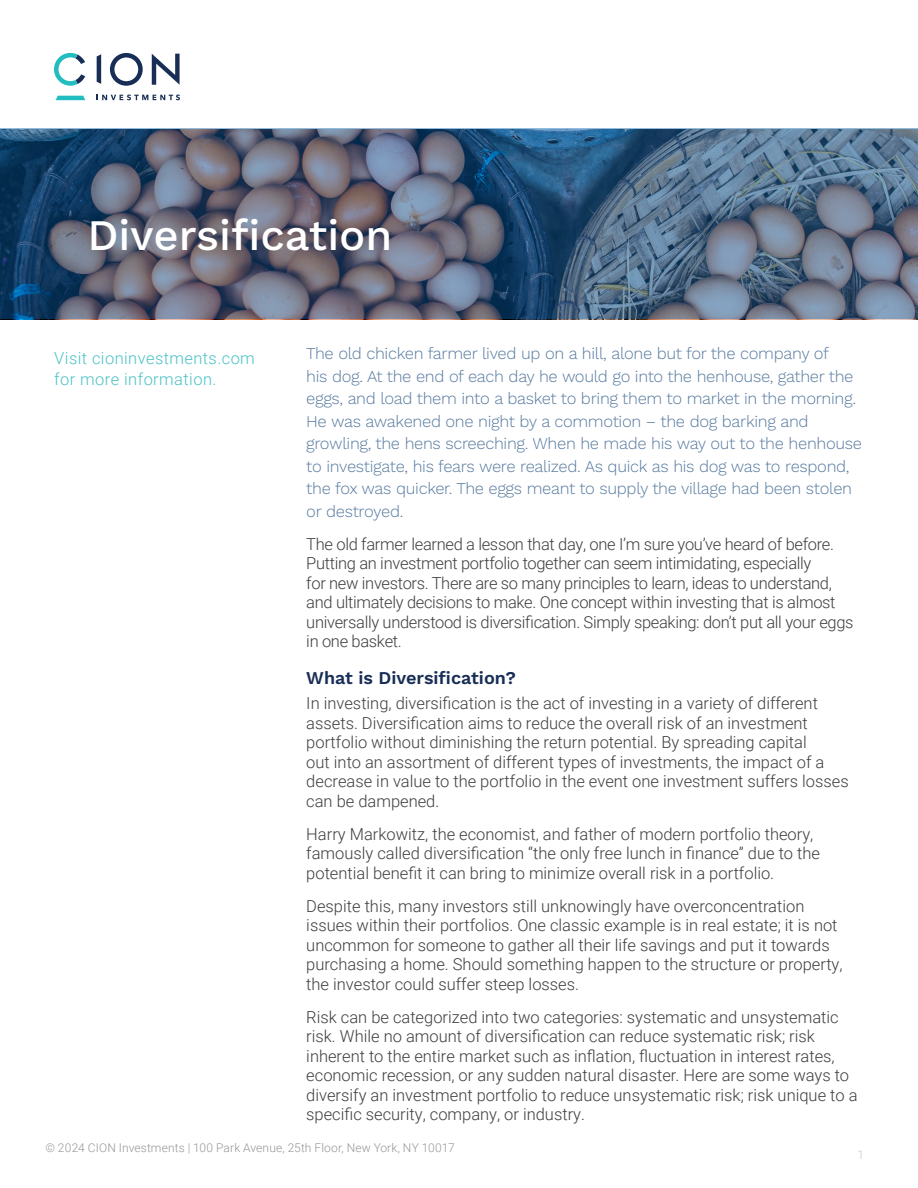
<style>
.page{position:relative;width:918px;height:1188px;background:#fff}
.page>*{position:absolute;margin:0;border:0;box-sizing:border-box;transform-origin:0 0}
.Title_Main{font:500 43.5px "Work Sans";color:#fff}
.work_sans_headers_navy{font:600 18px "Work Sans";color:#192e56}
.body_copy{font:300 16.5px/19.5px "Roboto";color:#3e3e3f}
.intro_copy_works_sans{font:300 16.5px/22.5px "Work Sans";letter-spacing:-.02em;color:#577a9f}
.body_copy-2{font:300 16.5px/19.5px "Roboto";letter-spacing:-.02em;color:#3e3e3f}
.body_copy-3{font:300 16.5px/21px "Roboto";letter-spacing:.025em;color:#4dc2c6}
.t1{font:300 12px "Roboto";letter-spacing:.01em;color:#969696}
.t2{font:300 12px "Roboto";color:#cacaca}
</style>
<div class="page">
<svg style="left:0;top:129px;width:918px;height:190px;background:#53657e"></svg>
<svg style="left:97px;top:95px;width:83px;height:5px"></svg>
<svg style="left:54px;top:53px;width:31px;height:33px"></svg>
<svg style="left:97px;top:54px;width:4px;height:30px"></svg>
<svg style="left:56px;top:96px;width:29px;height:4px"></svg>
<svg style="left:152px;top:54px;width:28px;height:31px"></svg>
<svg style="left:110px;top:53px;width:33px;height:33px"></svg>
<p class="Title_Main" style="left:87px;top:209px;width:307px">Diversification</p>
<p class="body_copy-3" style="left:54px;top:347px;width:202px">Visit cioninvestments.com for more information.</p>
<p class="intro_copy_works_sans" style="left:306px;top:343px;width:557px">The old chicken farmer lived up on a hill, alone but for the company of<br>his dog. At the end of each day he would go into the henhouse, gather the eggs, and load them into a basket to bring them to market in the morning.<br>He was awakened one night by a commotion – the dog barking and growling, the hens screeching. When he made his way out to the henhouse to investigate, his fears were realized. As quick as his dog was to respond, the fox was quicker. The eggs meant to supply the village had been stolen or destroyed.</p>
<p class="body_copy-2" style="left:306px;top:534px;width:549px">The old farmer learned a lesson that day, one I’m sure you’ve heard of before.<br>Putting an investment portfolio together can seem intimidating, especially<br>for new investors. There are so many principles to learn, ideas to understand, and ultimately decisions to make. One concept within investing that is almost universally understood is diversification. Simply speaking: don’t put all your eggs in one basket.</p>
<p class="work_sans_headers_navy" style="left:306px;top:667px;width:211px">What is Diversification?</p>
<p class="body_copy" style="left:306px;top:693px;width:544px">In investing, diversification is the act of investing in a variety of different assets. Diversification aims to reduce the overall risk of an investment portfolio without diminishing the return potential. By spreading capital<br>out into an assortment of different types of investments, the impact of a decrease in value to the portfolio in the event one investment suffers losses can be dampened.</p>
<p class="body_copy" style="left:306px;top:823px;width:515px">Harry Markowitz, the economist, and father of modern portfolio theory, famously called diversification “the only free lunch in finance” due to the potential benefit it can bring to minimize overall risk in a portfolio.</p>
<p class="body_copy" style="left:306px;top:895px;width:538px">Despite this, many investors still unknowingly have overconcentration issues within their portfolios. One classic example is in real estate; it is not uncommon for someone to gather all their life savings and put it towards purchasing a home. Should something happen to the structure or property, the investor could suffer steep losses.</p>
<p class="body_copy" style="left:306px;top:1006px;width:553px">Risk can be categorized into two categories: systematic and unsystematic risk. While no amount of diversification can reduce systematic risk; risk inherent to the entire market such as inflation, fluctuation in interest rates, economic recession, or any sudden natural disaster. Here are some ways to diversify an investment portfolio to reduce unsystematic risk; risk unique to a specific security, company, or industry.</p>
<p class="t1" style="left:45px;top:1140px;width:411px">© 2024 CION Investments | 100 Park Avenue, 25th Floor, New York, NY 10017</p>
<p class="t2" style="left:857px;top:1146px;width:8px">1</p>
</div>
